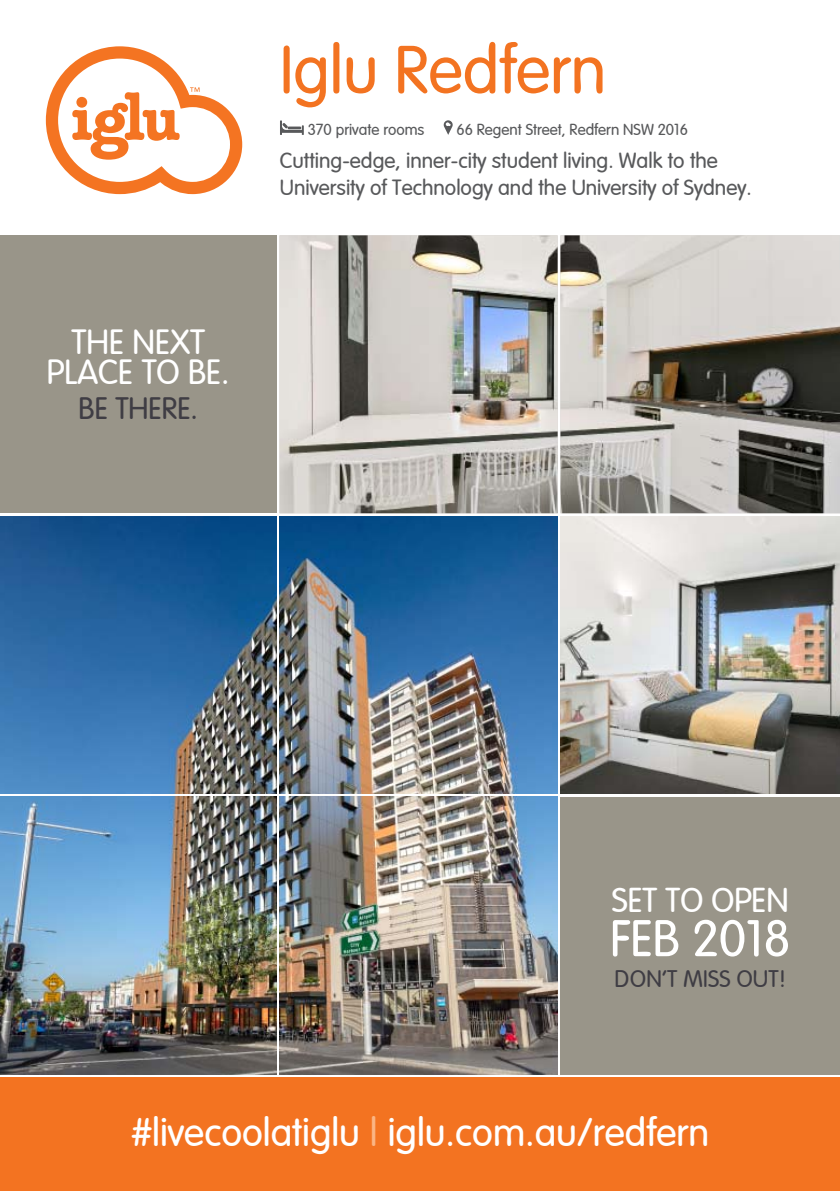
<style>
.page{position:relative;width:840px;height:1191px;background:#fff}
.page>*{position:absolute;margin:0;border:0;box-sizing:border-box;transform-origin:0 0}
.t1{font:300 68px "Vag";color:#f37321}
.t2{font:300 52px "Vag";color:#fff}
.t3{font:300 40px "Vag";color:#fff}
.t4{font:300 35px/30px "Vag";color:#fff;text-align:center}
.t5{font:300 34.4px "Vag";color:#fff}
.t6{font:300 31px "Vag";color:#3f3d44}
.t7{font:300 24px "Vag";letter-spacing:.01em;color:#3f3d44}
.t8{font:300 22px/26.4px "Vag";color:#58595b}
.t9{font:300 16px "Vag";color:#58595b}
.s1{color:#fbb584}
</style>
<div class="page">
<div style="left:0;top:235px;width:276px;height:278px;background:#999589"></div>
<img style="left:0;top:516px;width:276px;height:278px">
<img style="left:0;top:797px;width:276px;height:277px">
<img style="left:279px;top:235px;width:560px;height:278px">
<img style="left:279px;top:516px;width:278px;height:278px">
<img style="left:279px;top:797px;width:278px;height:277px">
<img style="left:560px;top:516px;width:279px;height:278px">
<div style="left:560px;top:797px;width:279px;height:277px;background:#999589"></div>
<div style="left:0;top:1077px;width:839px;height:114px;background:#f37321"></div>
<svg style="left:280px;top:120px;width:23px;height:15px"></svg>
<svg style="left:443px;top:120px;width:9px;height:15px"></svg>
<svg style="left:46px;top:46px;width:196px;height:148px"></svg>
<h3 class="t4" style="left:47px;top:329px;width:184px">THE NEXT<br>PLACE TO BE.</h3>
<h3 class="t6" style="left:79px;top:391px;width:121px">BE THERE.</h3>
<h1 class="t1" style="left:280px;top:32px;width:327px">Iglu Redfern</h1>
<p class="t9" style="left:307px;top:120px;width:118px">370 private rooms</p>
<p class="t9" style="left:456px;top:120px;width:233px">66 Regent Street, Redfern NSW 2016</p>
<p class="t8" style="left:280px;top:149px;width:473px">Cutting-edge, inner-city student living. Walk to the<br>University of Technology and the University of Sydney.</p>
<h3 class="t5" style="left:611px;top:881px;width:178px">SET TO OPEN</h3>
<h2 class="t2" style="left:609px;top:909px;width:182px">FEB 2018</h2>
<p class="t7" style="left:614px;top:966px;width:173px">DON’T MISS OUT!</p>
<h3 class="t3" style="left:131px;top:1109px;width:579px">#livecoolatiglu <span class="s1">|</span> iglu.com.au/redfern</h3>
</div>
